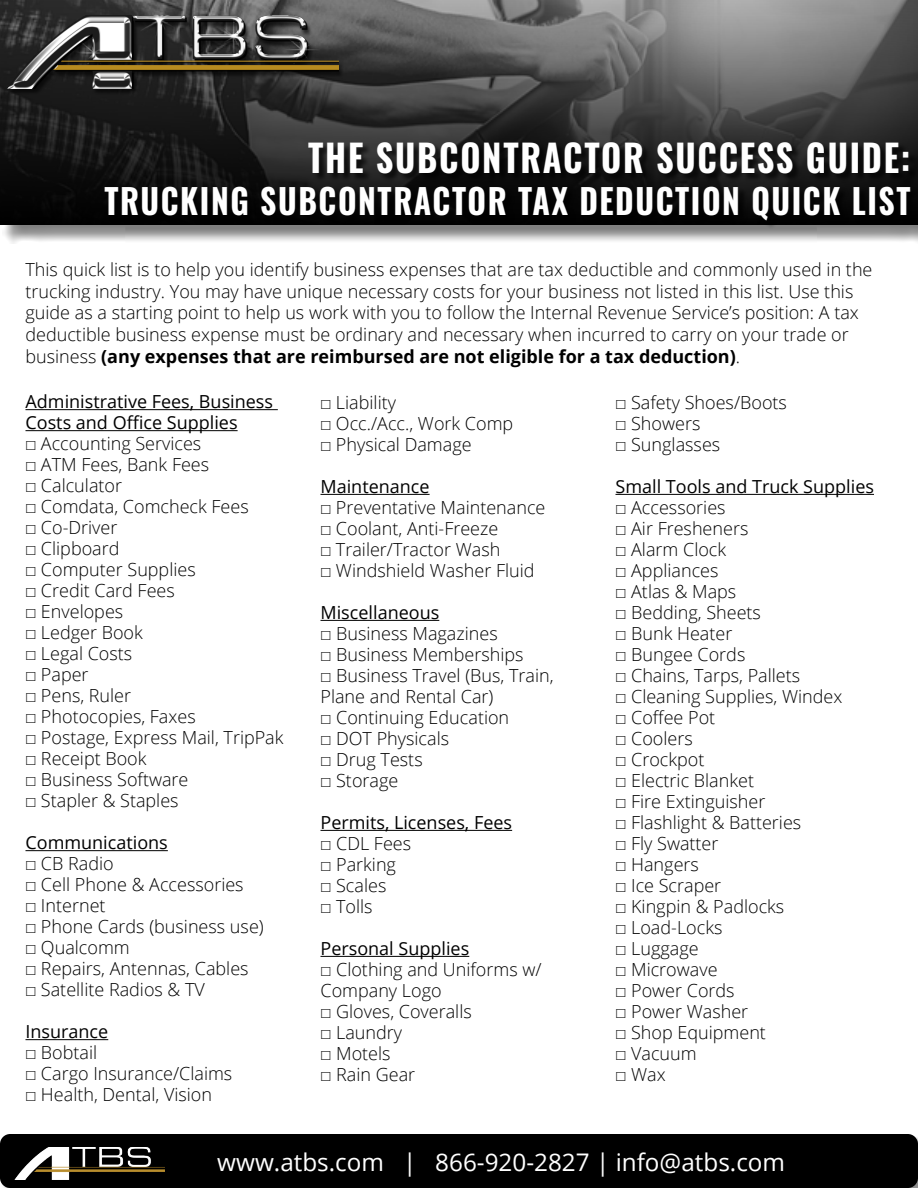
<style>
.page{position:relative;width:918px;height:1188px;background:#fff}
.page>*{position:absolute;margin:0;border:0;box-sizing:border-box;transform-origin:0 0}
.t1{font:700 37.5px "Oswald";letter-spacing:.05em;color:#fff;scale:.92 1}
.t2{font:700 34.5px "Oswald";letter-spacing:.05em;color:#fff;scale:.92 1}
.t3{font:24.3px "Open Sans";color:#fff}
.t4{font:300 18px/21.6px "Open Sans";color:#000}
.t5{font:18px/21px "Open Sans";color:#000}
.s1{font-weight:700}
.s2{font-family:"Lato"}
</style>
<div class="page">
<div style="left:0;top:1134px;width:918px;height:54px;background:#000;border-radius:10px"></div>
<img style="left:15px;top:1148px;width:149px;height:31px">
<hr style="left:26px;top:409px;width:252px;height:1px;background:#000">
<hr style="left:26px;top:430px;width:212px;height:1px;background:#000">
<hr style="left:26px;top:850px;width:142px;height:1px;background:#000">
<hr style="left:26px;top:1039px;width:82px;height:1px;background:#000">
<hr style="left:321px;top:494px;width:109px;height:1px;background:#000">
<hr style="left:321px;top:620px;width:118px;height:1px;background:#000">
<hr style="left:321px;top:830px;width:191px;height:1px;background:#000">
<hr style="left:321px;top:956px;width:148px;height:1px;background:#000">
<hr style="left:615px;top:494px;width:259px;height:1px;background:#000">
<div style="left:2px;top:2px;width:916px;height:242px;background:#000;opacity:.5"></div>
<img style="left:0;top:0;width:918px;height:225px">
<div style="left:7px;top:17px;width:336px;height:78px;background:#000;opacity:.6"></div>
<img style="left:8px;top:16px;width:330px;height:73px">
<div style="left:105px;top:142px;width:813px;height:87px;background:#000;opacity:.75"></div>
<h1 class="t1" style="left:308px;top:138px;width:656px">THE SUBCONTRACTOR SUCCESS GUIDE:</h1>
<h2 class="t2" style="left:104px;top:182px;width:878px">TRUCKING SUBCONTRACTOR TAX DEDUCTION QUICK LIST</h2>
<p class="t4" style="left:26px;top:258px;width:849px">This quick list is to help you identify business expenses that are tax deductible and commonly used in the trucking industry. You may have unique necessary costs for your business not listed in this list. Use this guide as a starting point to help us work with you to follow the Internal Revenue Service’s position: A tax deductible business expense must be ordinary and necessary when incurred to carry on your trade or business <span class="s1">(any expenses that are reimbursed are not eligible for a tax deduction)</span>.</p>
<p class="t5" style="left:26px;top:391px;width:249px">Administrative Fees, Business<br>Costs and Office Supplies</p>
<p class="t4" style="left:26px;top:433px;width:177px"><span class="s2">□</span> Accounting Services</p>
<p class="t4" style="left:26px;top:454px;width:185px"><span class="s2">□</span> ATM Fees, Bank Fees</p>
<p class="t4" style="left:26px;top:475px;width:98px"><span class="s2">□</span> Calculator</p>
<p class="t4" style="left:26px;top:496px;width:225px"><span class="s2">□</span> Comdata, Comcheck Fees</p>
<p class="t4" style="left:26px;top:517px;width:93px"><span class="s2">□</span> Co-Driver</p>
<p class="t4" style="left:26px;top:538px;width:96px"><span class="s2">□</span> Clipboard</p>
<p class="t4" style="left:26px;top:559px;width:172px"><span class="s2">□</span> Computer Supplies</p>
<p class="t4" style="left:26px;top:580px;width:151px"><span class="s2">□</span> Credit Card Fees</p>
<p class="t4" style="left:26px;top:601px;width:99px"><span class="s2">□</span> Envelopes</p>
<p class="t4" style="left:26px;top:622px;width:119px"><span class="s2">□</span> Ledger Book</p>
<p class="t4" style="left:26px;top:643px;width:108px"><span class="s2">□</span> Legal Costs</p>
<p class="t4" style="left:26px;top:664px;width:65px"><span class="s2">□</span> Paper</p>
<p class="t4" style="left:26px;top:685px;width:107px"><span class="s2">□</span> Pens, Ruler</p>
<p class="t4" style="left:26px;top:706px;width:172px"><span class="s2">□</span> Photocopies, Faxes</p>
<p class="t4" style="left:26px;top:727px;width:260px"><span class="s2">□</span> Postage, Express Mail, TripPak</p>
<p class="t4" style="left:26px;top:748px;width:123px"><span class="s2">□</span> Receipt Book</p>
<p class="t4" style="left:26px;top:769px;width:165px"><span class="s2">□</span> Business Software</p>
<p class="t4" style="left:26px;top:790px;width:155px"><span class="s2">□</span> Stapler &amp; Staples</p>
<p class="t5" style="left:26px;top:832px;width:144px">Communications</p>
<p class="t4" style="left:26px;top:853px;width:90px"><span class="s2">□</span> CB Radio</p>
<p class="t4" style="left:26px;top:874px;width:220px"><span class="s2">□</span> Cell Phone &amp; Accessories</p>
<p class="t4" style="left:26px;top:895px;width:82px"><span class="s2">□</span> Internet</p>
<p class="t4" style="left:26px;top:916px;width:240px"><span class="s2">□</span> Phone Cards (business use)</p>
<p class="t4" style="left:26px;top:937px;width:106px"><span class="s2">□</span> Qualcomm</p>
<p class="t4" style="left:26px;top:958px;width:225px"><span class="s2">□</span> Repairs, Antennas, Cables</p>
<p class="t4" style="left:26px;top:979px;width:181px"><span class="s2">□</span> Satellite Radios &amp; TV</p>
<p class="t5" style="left:26px;top:1021px;width:84px">Insurance</p>
<p class="t4" style="left:26px;top:1042px;width:73px"><span class="s2">□</span> Bobtail</p>
<p class="t4" style="left:26px;top:1063px;width:208px"><span class="s2">□</span> Cargo Insurance/Claims</p>
<p class="t4" style="left:26px;top:1084px;width:188px"><span class="s2">□</span> Health, Dental, Vision</p>
<p class="t4" style="left:615px;top:391px;width:173px"><span class="s2">□</span> Safety Shoes/Boots</p>
<p class="t4" style="left:615px;top:412px;width:86px"><span class="s2">□</span> Showers</p>
<p class="t4" style="left:615px;top:433px;width:106px"><span class="s2">□</span> Sunglasses</p>
<p class="t5" style="left:615px;top:476px;width:260px">Small Tools and Truck Supplies</p>
<p class="t4" style="left:615px;top:496px;width:112px"><span class="s2">□</span> Accessories</p>
<p class="t4" style="left:615px;top:517px;width:134px"><span class="s2">□</span> Air Fresheners</p>
<p class="t4" style="left:615px;top:538px;width:112px"><span class="s2">□</span> Alarm Clock</p>
<p class="t4" style="left:615px;top:559px;width:105px"><span class="s2">□</span> Appliances</p>
<p class="t4" style="left:615px;top:580px;width:122px"><span class="s2">□</span> Atlas &amp; Maps</p>
<p class="t4" style="left:615px;top:601px;width:147px"><span class="s2">□</span> Bedding, Sheets</p>
<p class="t4" style="left:615px;top:622px;width:118px"><span class="s2">□</span> Bunk Heater</p>
<p class="t4" style="left:615px;top:643px;width:131px"><span class="s2">□</span> Bungee Cords</p>
<p class="t4" style="left:615px;top:664px;width:186px"><span class="s2">□</span> Chains, Tarps, Pallets</p>
<p class="t4" style="left:615px;top:685px;width:228px"><span class="s2">□</span> Cleaning Supplies, Windex</p>
<p class="t4" style="left:615px;top:706px;width:101px"><span class="s2">□</span> Coffee Pot</p>
<p class="t4" style="left:615px;top:727px;width:79px"><span class="s2">□</span> Coolers</p>
<p class="t4" style="left:615px;top:748px;width:90px"><span class="s2">□</span> Crockpot</p>
<p class="t4" style="left:615px;top:769px;width:140px"><span class="s2">□</span> Electric Blanket</p>
<p class="t4" style="left:615px;top:790px;width:151px"><span class="s2">□</span> Fire Extinguisher</p>
<p class="t4" style="left:615px;top:811px;width:187px"><span class="s2">□</span> Flashlight &amp; Batteries</p>
<p class="t4" style="left:615px;top:832px;width:105px"><span class="s2">□</span> Fly Swatter</p>
<p class="t4" style="left:615px;top:853px;width:85px"><span class="s2">□</span> Hangers</p>
<p class="t4" style="left:615px;top:874px;width:107px"><span class="s2">□</span> Ice Scraper</p>
<p class="t4" style="left:615px;top:895px;width:170px"><span class="s2">□</span> Kingpin &amp; Padlocks</p>
<p class="t4" style="left:615px;top:916px;width:108px"><span class="s2">□</span> Load-Locks</p>
<p class="t4" style="left:615px;top:937px;width:85px"><span class="s2">□</span> Luggage</p>
<p class="t4" style="left:615px;top:958px;width:104px"><span class="s2">□</span> Microwave</p>
<p class="t4" style="left:615px;top:979px;width:121px"><span class="s2">□</span> Power Cords</p>
<p class="t4" style="left:615px;top:1000px;width:134px"><span class="s2">□</span> Power Washer</p>
<p class="t4" style="left:615px;top:1021px;width:152px"><span class="s2">□</span> Shop Equipment</p>
<p class="t4" style="left:615px;top:1042px;width:83px"><span class="s2">□</span> Vacuum</p>
<p class="t4" style="left:615px;top:1063px;width:52px"><span class="s2">□</span> Wax</p>
<p class="t4" style="left:321px;top:391px;width:77px"><span class="s2">□</span> Liability</p>
<p class="t4" style="left:321px;top:412px;width:194px"><span class="s2">□</span> Occ./Acc., Work Comp</p>
<p class="t4" style="left:321px;top:433px;width:153px"><span class="s2">□</span> Physical Damage</p>
<p class="t5" style="left:321px;top:476px;width:111px">Maintenance</p>
<p class="t4" style="left:321px;top:496px;width:227px"><span class="s2">□</span> Preventative Maintenance</p>
<p class="t4" style="left:321px;top:517px;width:179px"><span class="s2">□</span> Coolant, Anti-Freeze</p>
<p class="t4" style="left:321px;top:538px;width:181px"><span class="s2">□</span> Trailer/Tractor Wash</p>
<p class="t4" style="left:321px;top:559px;width:216px"><span class="s2">□</span> Windshield Washer Fluid</p>
<p class="t5" style="left:321px;top:602px;width:120px">Miscellaneous</p>
<p class="t4" style="left:321px;top:622px;width:179px"><span class="s2">□</span> Business Magazines</p>
<p class="t4" style="left:321px;top:643px;width:205px"><span class="s2">□</span> Business Memberships</p>
<p class="t4" style="left:321px;top:665px;width:235px;line-height:21px"><span class="s2">□</span> Business Travel (Bus, Train,<br>Plane and Rental Car)</p>
<p class="t4" style="left:321px;top:706px;width:190px"><span class="s2">□</span> Continuing Education</p>
<p class="t4" style="left:321px;top:727px;width:130px"><span class="s2">□</span> DOT Physicals</p>
<p class="t4" style="left:321px;top:748px;width:104px"><span class="s2">□</span> Drug Tests</p>
<p class="t4" style="left:321px;top:769px;width:79px"><span class="s2">□</span> Storage</p>
<p class="t5" style="left:321px;top:812px;width:193px">Permits, Licenses, Fees</p>
<p class="t4" style="left:321px;top:832px;width:92px"><span class="s2">□</span> CDL Fees</p>
<p class="t4" style="left:321px;top:853px;width:77px"><span class="s2">□</span> Parking</p>
<p class="t4" style="left:321px;top:874px;width:67px"><span class="s2">□</span> Scales</p>
<p class="t4" style="left:321px;top:895px;width:54px"><span class="s2">□</span> Tolls</p>
<p class="t5" style="left:321px;top:938px;width:150px">Personal Supplies</p>
<p class="t4" style="left:321px;top:959px;width:223px;line-height:21px"><span class="s2">□</span> Clothing and Uniforms w/<br>Company Logo</p>
<p class="t4" style="left:321px;top:1000px;width:153px"><span class="s2">□</span> Gloves, Coveralls</p>
<p class="t4" style="left:321px;top:1021px;width:83px"><span class="s2">□</span> Laundry</p>
<p class="t4" style="left:321px;top:1042px;width:72px"><span class="s2">□</span> Motels</p>
<p class="t4" style="left:321px;top:1063px;width:96px"><span class="s2">□</span> Rain Gear</p>
<h3 class="t3" style="left:217px;top:1146px;width:569px">www.atbs.com | 866-920-2827 | info@atbs.com</h3>
</div>
